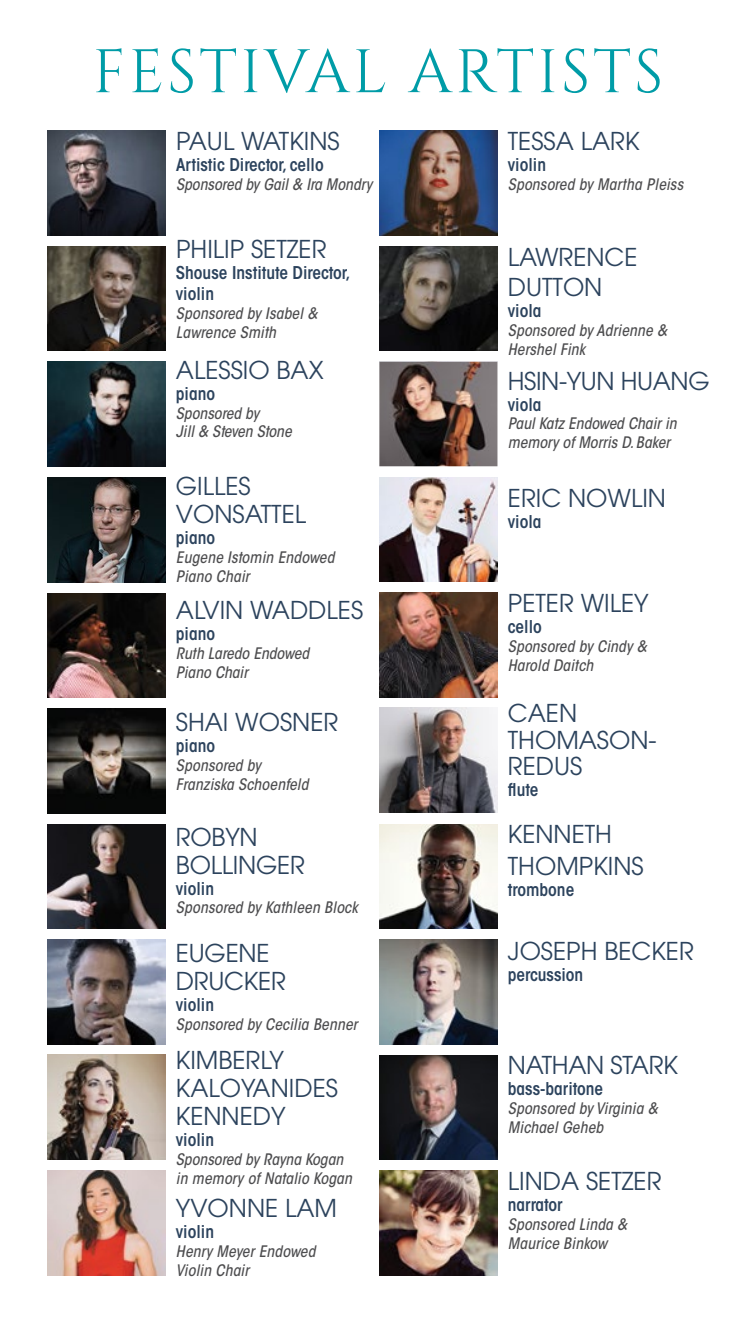
<style>
.page{position:relative;width:756px;height:1323px;background:#fff}
.page>*{position:absolute;margin:0;border:0;box-sizing:border-box;transform-origin:0 0}
.t1{font:61.25px "Cinzel";letter-spacing:.05em;color:#009ca7}
.t2{font:24.5px/28px "Avant Garde";color:#2c435d}
.t3{font:17.5px/21px "ITC Avant Garde MM 580 450";color:#2c435d}
.t4{font:15.75px/18.9px "ITC Avant Garde MM Oblique 455 450";letter-spacing:.01em;color:#4d4d4f}
</style>
<div class="page">
<img style="left:379px;top:707px;width:118px;height:106px">
<img style="left:380px;top:824px;width:117px;height:105px">
<img style="left:379px;top:1171px;width:118px;height:104px">
<img style="left:379px;top:940px;width:118px;height:104px">
<img style="left:379px;top:1055px;width:118px;height:105px">
<img style="left:379px;top:593px;width:118px;height:104px">
<img style="left:379px;top:477px;width:118px;height:105px">
<img style="left:379px;top:246px;width:118px;height:105px">
<img style="left:47px;top:478px;width:119px;height:104px">
<img style="left:379px;top:131px;width:118px;height:104px">
<img style="left:47px;top:1171px;width:118px;height:105px">
<img style="left:47px;top:593px;width:119px;height:105px">
<img style="left:48px;top:131px;width:118px;height:104px">
<svg style="left:47px;top:246px;width:119px;height:105px;background:#413a33"></svg>
<img style="left:47px;top:940px;width:119px;height:104px">
<img style="left:47px;top:709px;width:119px;height:104px">
<img style="left:47px;top:362px;width:119px;height:105px">
<img style="left:48px;top:1055px;width:118px;height:104px">
<img style="left:47px;top:824px;width:119px;height:105px">
<img style="left:379px;top:362px;width:118px;height:104px">
<h1 class="t1" style="left:93px;top:36px;width:572px">FESTIVAL ARTISTS</h1>
<h2 class="t2" style="left:176px;top:127px;width:165px">PAUL WATKINS</h2>
<p class="t3" style="left:176px;top:154px;width:149px">Artistic Director, cello</p>
<p class="t4" style="left:176px;top:175px;width:198px">Sponsored by Gail &amp; Ira Mondry</p>
<h2 class="t2" style="left:176px;top:235px;width:152px">PHILIP SETZER</h2>
<p class="t3" style="left:176px;top:263px;width:176px">Shouse Institute Director, violin</p>
<p class="t4" style="left:176px;top:304px;width:143px">Sponsored by Isabel &amp;<br>Lawrence Smith</p>
<h2 class="t2" style="left:176px;top:356px;width:149px">ALESSIO BAX</h2>
<p class="t3" style="left:176px;top:383px;width:41px">piano</p>
<p class="t4" style="left:176px;top:405px;width:117px;line-height:17.5px">Sponsored by<br>Jill &amp; Steven Stone</p>
<h2 class="t2" style="left:176px;top:472px;width:132px">GILLES<br>VONSATTEL</h2>
<p class="t3" style="left:176px;top:527px;width:41px">piano</p>
<p class="t4" style="left:176px;top:548px;width:160px">Eugene Istomin Endowed<br>Piano Chair</p>
<h2 class="t2" style="left:176px;top:596px;width:189px">ALVIN WADDLES</h2>
<p class="t3" style="left:176px;top:623px;width:41px">piano</p>
<p class="t4" style="left:176px;top:644px;width:135px">Ruth Laredo Endowed<br>Piano Chair</p>
<h2 class="t2" style="left:176px;top:708px;width:164px">SHAI WOSNER</h2>
<p class="t3" style="left:176px;top:735px;width:41px">piano</p>
<p class="t4" style="left:176px;top:756px;width:134px">Sponsored by<br>Franziska Schoenfeld</p>
<h2 class="t2" style="left:176px;top:823px;width:131px">ROBYN<br>BOLLINGER</h2>
<p class="t3" style="left:176px;top:878px;width:40px">violin</p>
<p class="t4" style="left:176px;top:898px;width:183px">Sponsored by Kathleen Block</p>
<h2 class="t2" style="left:176px;top:939px;width:112px">EUGENE<br>DRUCKER</h2>
<p class="t3" style="left:176px;top:994px;width:40px">violin</p>
<p class="t4" style="left:176px;top:1014px;width:183px">Sponsored by Cecilia Benner</p>
<h2 class="t2" style="left:176px;top:1046px;width:164px">KIMBERLY<br>KALOYANIDES<br>KENNEDY</h2>
<p class="t3" style="left:176px;top:1129px;width:40px">violin</p>
<p class="t4" style="left:176px;top:1150px;width:178px">Sponsored by Rayna Kogan in memory of Natalio Kogan</p>
<h2 class="t2" style="left:176px;top:1194px;width:163px">YVONNE LAM</h2>
<p class="t3" style="left:176px;top:1221px;width:40px">violin</p>
<p class="t4" style="left:176px;top:1242px;width:141px">Henry Meyer Endowed<br>Violin Chair</p>
<h2 class="t2" style="left:508px;top:127px;width:133px">TESSA LARK</h2>
<p class="t3" style="left:508px;top:154px;width:40px">violin</p>
<p class="t4" style="left:508px;top:175px;width:177px">Sponsored by Martha Pleiss</p>
<h2 class="t2" style="left:508px;top:243px;width:131px;line-height:29.4px">LAWRENCE<br>DUTTON</h2>
<p class="t3" style="left:508px;top:300px;width:35px">viola</p>
<p class="t4" style="left:508px;top:321px;width:161px">Sponsored by Adrienne &amp;<br>Hershel Fink</p>
<h2 class="t2" style="left:508px;top:367px;width:203px">HSIN-YUN HUANG</h2>
<p class="t3" style="left:508px;top:394px;width:35px">viola</p>
<p class="t4" style="left:508px;top:414px;width:170px">Paul Katz Endowed Chair in memory of Morris D. Baker</p>
<h2 class="t2" style="left:508px;top:484px;width:160px">ERIC NOWLIN</h2>
<p class="t3" style="left:508px;top:511px;width:35px">viola</p>
<h2 class="t2" style="left:508px;top:589px;width:142px">PETER WILEY</h2>
<p class="t3" style="left:508px;top:616px;width:35px">cello</p>
<p class="t4" style="left:508px;top:637px;width:141px">Sponsored by Cindy &amp;<br>Harold Daitch</p>
<h2 class="t2" style="left:508px;top:700px;width:150px;line-height:26.2px">CAEN<br>THOMASON-<br>REDUS</h2>
<p class="t3" style="left:508px;top:779px;width:32px">flute</p>
<h2 class="t2" style="left:508px;top:819px;width:137px;line-height:31.5px">KENNETH<br>THOMPKINS</h2>
<p class="t3" style="left:508px;top:879px;width:68px">trombone</p>
<h2 class="t2" style="left:508px;top:937px;width:188px">JOSEPH BECKER</h2>
<p class="t3" style="left:508px;top:965px;width:77px">percussion</p>
<h2 class="t2" style="left:508px;top:1051px;width:171px">NATHAN STARK</h2>
<p class="t3" style="left:508px;top:1078px;width:97px">bass-baritone</p>
<p class="t4" style="left:508px;top:1099px;width:152px">Sponsored by Virginia &amp;<br>Michael Geheb</p>
<h2 class="t2" style="left:508px;top:1167px;width:155px">LINDA SETZER</h2>
<p class="t3" style="left:508px;top:1194px;width:56px">narrator</p>
<p class="t4" style="left:508px;top:1215px;width:121px">Sponsored Linda &amp;<br>Maurice Binkow</p>
</div>
